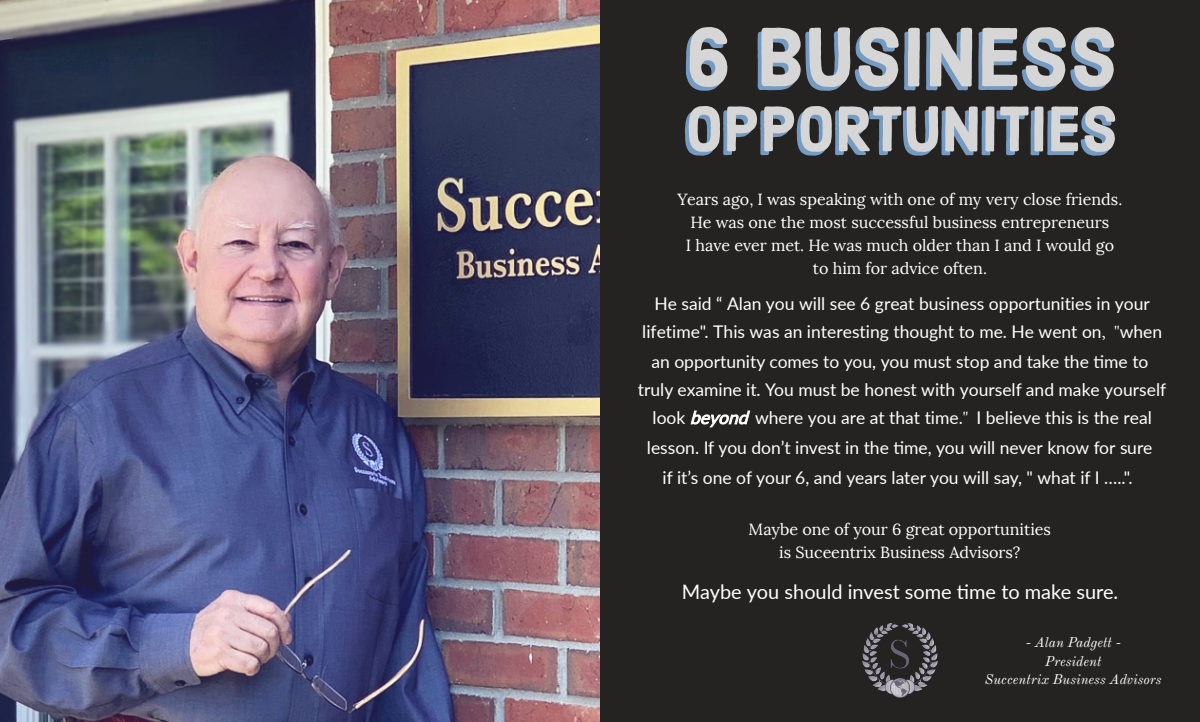
<style>
.page{position:relative;width:1200px;height:722px;background:#fff}
.page>*{position:absolute;margin:0;border:0;box-sizing:border-box;transform-origin:0 0}
.t1{font:20px "Lato";color:#fff}
.t2{font:17.5px/28.2px "Lato";color:#fff;text-align:center}
.t3{font:16.1px/23px "Lora";color:#fff;text-align:center}
.t4{font:italic 13.8px/18.4px "Old Standard TT";color:#fff;text-align:center}
.s1{font-family:"Minion Pro"}
.s2{font-style:italic}
</style>
<div class="page">
<img style="left:0;top:0;width:600px;height:722px">
<div style="left:600px;top:0;width:600px;height:722px;background:#252222"></div>
<svg style="left:686px;top:27px;width:42px;height:64px"></svg>
<svg style="left:758px;top:27px;width:356px;height:64px"></svg>
<svg style="left:685px;top:106px;width:430px;height:50px"></svg>
<img style="left:862px;top:623px;width:76px;height:75px">
<p class="t3" style="left:678px;top:188px;width:446px">Years ago, I was speaking with one of my very close friends.<br>He was one the most successful business entrepreneurs<br>I have ever met. He was much older than I and would go</p>
<p class="t3" style="left:1036px;top:234px;width:7px">I</p>
<p class="t3" style="left:813px;top:257px;width:176px">to him for advice often.</p>
<p class="t2" style="left:642px;top:290px;width:521px;line-height:27.7px">He said “ Alan you will see 6 great business opportunities in your lifetime". This was an interesting thought to me. He went on<span class="s1">, "</span>when</p>
<p class="t2" style="left:638px;top:347px;width:530px">an opportunity comes to you, you must stop and take the time to truly examine it. You must be honest with yourself and make yourself look <span class="s2">beyond</span> where you are at that time.<span class="s1">"</span> I believe this is the real</p>
<p class="t2" style="left:647px;top:432px;width:507px;line-height:30.4px">lesson. If you don’t invest in the time, you will never know for sure if it’s one of your 6, and years later you will say, " what if I …..".</p>
<p class="t3" style="left:749px;top:518px;width:304px">Maybe one of your 6 great opportunities is Suceentrix Business Advisors?</p>
<p class="t1" style="left:682px;top:580px;width:438px">Maybe you should invest some time to make sure.</p>
<p class="t4" style="left:985px;top:633px;width:178px">- Alan Padgett -<br>President<br>Succentrix Business Advisors</p>
</div>
